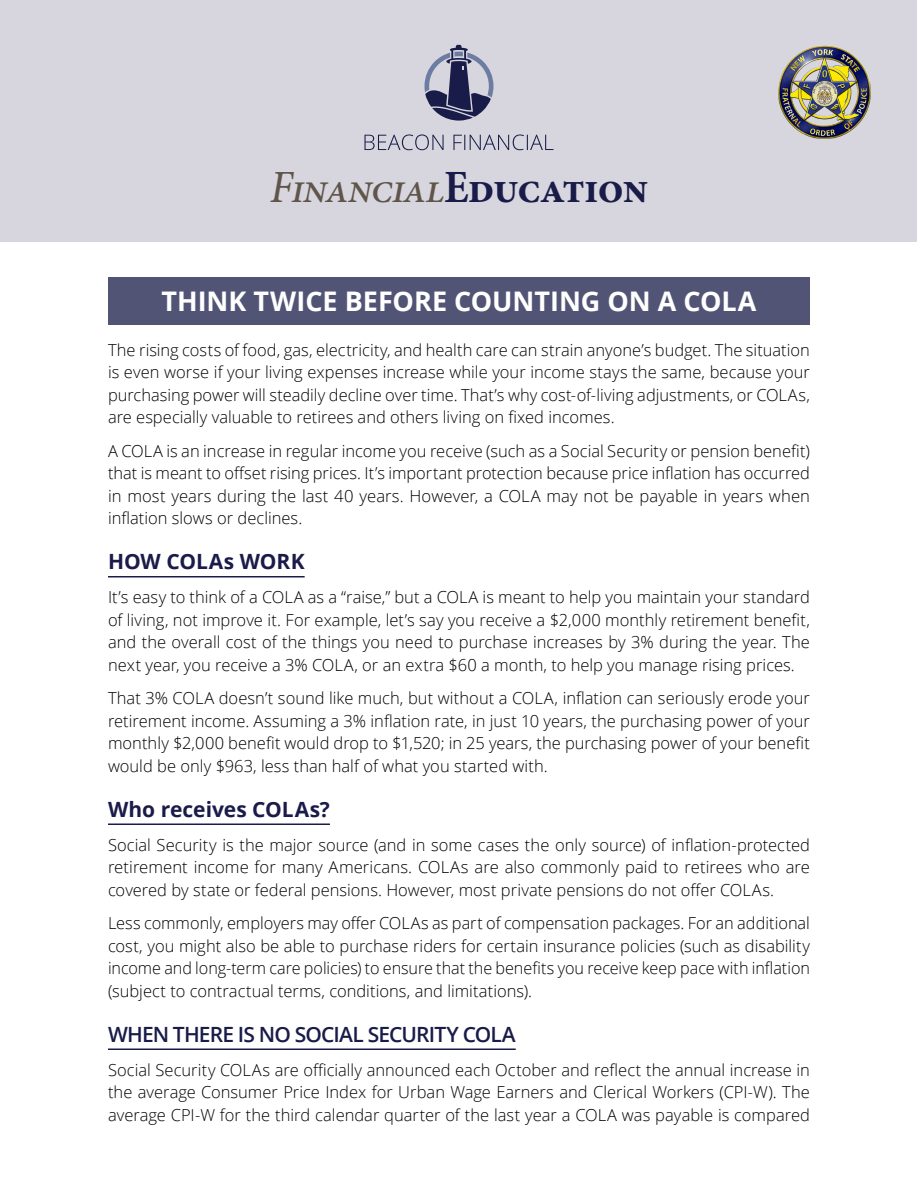
<style>
.page{position:relative;width:918px;height:1188px;background:#fff}
.page>*{position:absolute;margin:0;border:0;box-sizing:border-box;transform-origin:0 0}
.t1{font:italic 500 42px "Minion Pro";letter-spacing:-.025em;color:#5f554a}
.t2{font:700 27px "Open Sans";letter-spacing:-.005em;color:#fff}
.t3{font:600 21px "Open Sans";letter-spacing:-.04em;color:#191c49}
.t4{font:700 21px "Open Sans";color:#1b1b4a}
.t5{font:300 16.5px/22.5px "Open Sans";color:#000;text-align:justify}
.s1{font-size:46.2px}
.s2{font-weight:700;font-style:normal;font-size:46.2px;color:#191b49}
.s3{font-weight:700;font-style:normal;color:#191b49}
</style>
<div class="page">
<div style="left:1px;top:1px;width:916px;height:241px;background:#d7d5dd"></div>
<svg style="left:425px;top:45px;width:68px;height:76px"></svg>
<svg style="left:364px;top:134px;width:189px;height:16px"></svg>
<div style="left:108px;top:277px;width:702px;height:48px;background:#525476"></div>
<hr style="left:108px;top:576px;width:197px;height:2px;background:#1b1b4a">
<hr style="left:108px;top:824px;width:222px;height:1px;background:#1b1b4a">
<hr style="left:108px;top:1048px;width:408px;height:2px;background:#191c49">
<img style="left:778px;top:45px;width:93px;height:94px">
<h1 class="t1" style="left:270px;top:159px;width:379px"><span class="s1">F</span>inancial<span class="s2">E</span><span class="s3">ducation</span></h1>
<h2 class="t2" style="left:162px;top:282px;width:596px">THINK TWICE BEFORE COUNTING ON A COLA</h2>
<p class="t5" style="left:108px;top:338px;width:704px">The rising costs of food, gas, electricity, and health care can strain anyone’s budget. The situation is even worse if your living expenses increase while your income stays the same, because your purchasing power will steadily decline over time. That’s why cost-of-living adjustments, or COLAs, are especially valuable to retirees and others living on fixed incomes.</p>
<p class="t5" style="left:108px;top:439px;width:704px">A COLA is an increase in regular income you receive (such as a Social Security or pension benefit) that is meant to offset rising prices. It’s important protection because price inflation has occurred in most years during the last 40 years. However, a COLA may not be payable in years when inflation slows or declines.</p>
<p class="t4" style="left:108px;top:547px;width:198px">HOW COLAs WORK</p>
<p class="t5" style="left:108px;top:585px;width:704px">It’s easy to think of a COLA as a “raise,” but a COLA is meant to help you maintain your standard of living, not improve it. For example, let’s say you receive a $2,000 monthly retirement benefit, and the overall cost of the things you need to purchase increases by 3% during the year. The next year, you receive a 3% COLA, or an extra $60 a month, to help you manage rising prices.</p>
<p class="t5" style="left:108px;top:687px;width:703px">That 3% COLA doesn’t sound like much, but without a COLA, inflation can seriously erode your retirement income. Assuming a 3% inflation rate, in just 10 years, the purchasing power of your monthly $2,000 benefit would drop to $1,520; in 25 years, the purchasing power of your benefit would be only $963, less than half of what you started with.</p>
<p class="t4" style="left:108px;top:794px;width:223px">Who receives COLAs?</p>
<p class="t5" style="left:108px;top:833px;width:703px">Social Security is the major source (and in some cases the only source) of inflation-protected retirement income for many Americans. COLAs are also commonly paid to retirees who are covered by state or federal pensions. However, most private pensions do not offer COLAs.</p>
<p class="t5" style="left:108px;top:912px;width:704px">Less commonly, employers may offer COLAs as part of compensation packages. For an additional cost, you might also be able to purchase riders for certain insurance policies (such as disability income and long-term care policies) to ensure that the benefits you receive keep pace with inflation (subject to contractual terms, conditions, and limitations).</p>
<p class="t3" style="left:108px;top:1020px;width:409px">WHEN THERE IS NO SOCIAL SECURITY COLA</p>
<p class="t5" style="left:108px;top:1058px;width:704px">Social Security COLAs are officially announced each October and reflect the annual increase in the average Consumer Price Index for Urban Wage Earners and Clerical Workers (CPI-W). The average CPI-W for the third calendar quarter of the last year a COLA was payable is compared</p>
</div>
